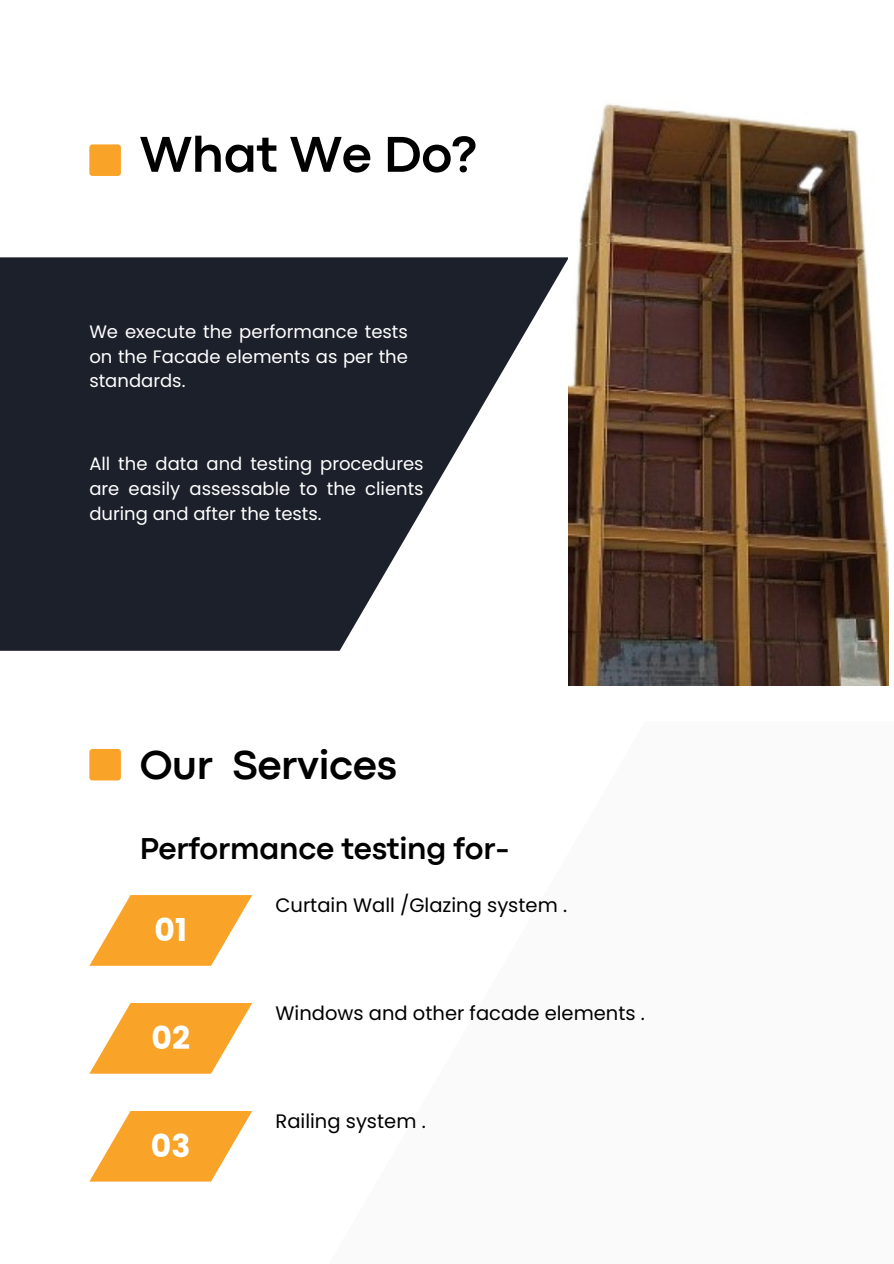
<style>
.page{position:relative;width:894px;height:1264px;background:#fff}
.page>*{position:absolute;margin:0;border:0;box-sizing:border-box;transform-origin:0 0}
.t1{font:700 52.5px "Codec Pro";letter-spacing:-.005em;color:#000}
.t2{font:700 42px "Codec Pro";letter-spacing:-.005em;color:#000}
.t3{font:700 31.5px "Codec Pro";letter-spacing:-.01em;color:#000}
.t4{font:700 31.5px "Poppins";color:#fff}
.t5{font:19.5px "Poppins";color:#000}
.t6{font:18px/24.8px "Poppins";color:#fff;text-align:justify}
</style>
<div class="page">
<svg style="left:0;top:257px;width:568px;height:394px;fill:#1c202b"></svg>
<div style="left:89px;top:144px;width:32px;height:32px;background:#f9a328;border-radius:3px"></div>
<div style="left:89px;top:749px;width:32px;height:31px;background:#f9a328;border-radius:3px"></div>
<div style="left:275px;top:721px;width:618px;height:542px;background:#fafafa"></div>
<svg style="left:90px;top:895px;width:162px;height:70px"></svg>
<svg style="left:90px;top:1003px;width:162px;height:70px"></svg>
<svg style="left:89px;top:1111px;width:163px;height:70px"></svg>
<img style="left:568px;top:104px;width:320px;height:581px">
<p class="t1" style="left:140px;top:136px;width:338px">What We Do?</p>
<p class="t6" style="left:89px;top:319px;width:320px">We execute the performance tests on the Facade elements as per the standards.</p>
<p class="t6" style="left:89px;top:451px;width:336px">All the data and testing procedures are easily assessable to the clients during and after the tests.</p>
<p class="t2" style="left:140px;top:750px;width:259px">Our Services</p>
<h2 class="t3" style="left:140px;top:837px;width:371px">Performance testing for-</h2>
<h3 class="t5" style="left:275px;top:891px;width:293px">Curtain Wall /Glazing system .</h3>
<p class="t4" style="left:154px;top:908px;width:34px">01</p>
<h1 class="t4" style="left:151px;top:1016px;width:40px">02</h1>
<p class="t4" style="left:151px;top:1123px;width:41px">03</p>
<p class="t5" style="left:275px;top:999px;width:371px">Windows and other facade elements .</p>
<p class="t5" style="left:275px;top:1107px;width:152px">Railing system .</p>
</div>
